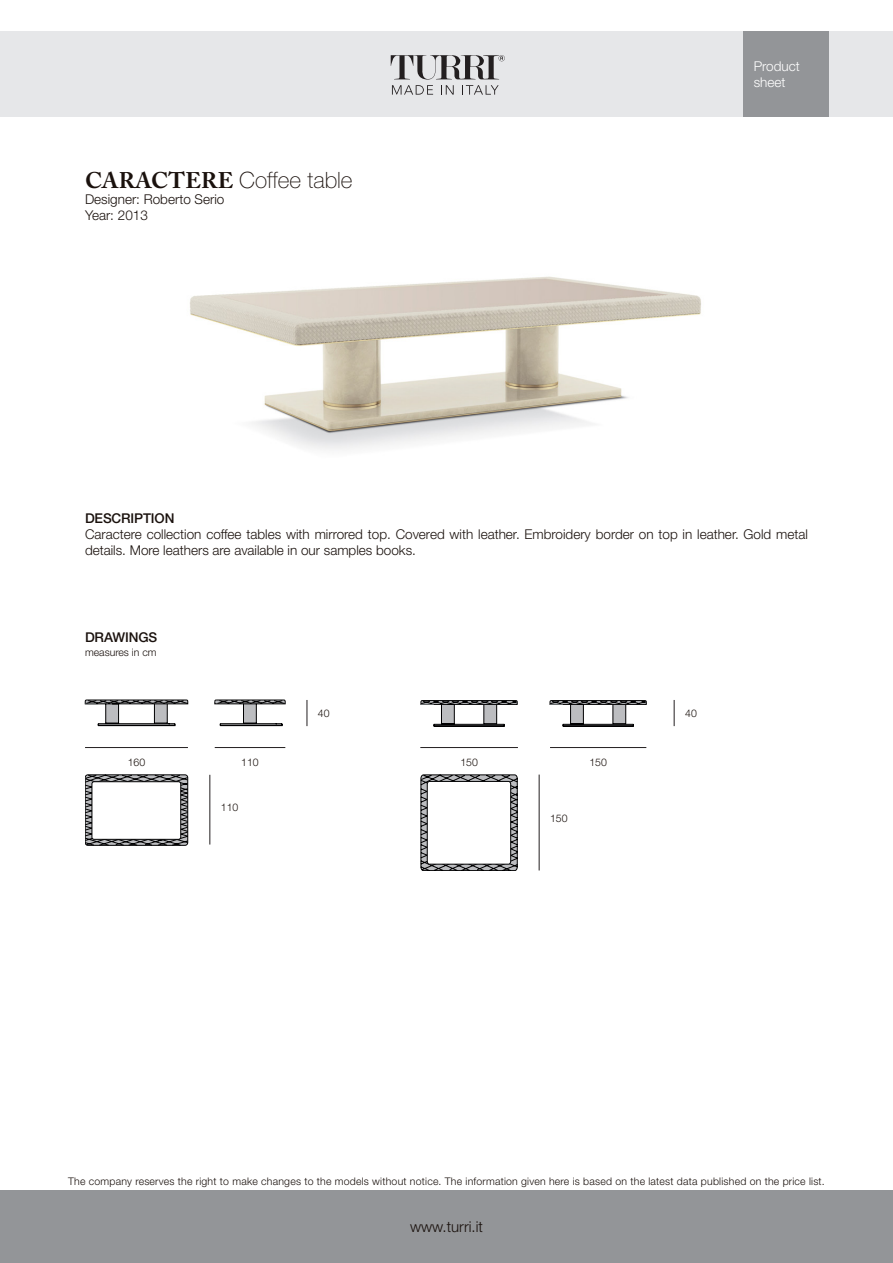
<style>
.page{position:relative;width:893px;height:1263px;background:#fff}
.page>*{position:absolute;margin:0;border:0;box-sizing:border-box;transform-origin:0 0}
.t1{font:100 22.5px "Helvetica Neue";color:#1a110d}
.t2{font:300 15px "Helvetica Neue";color:#1a110d}
.t3{font:300 13.5px/16.2px "Helvetica Neue";color:#1a110d}
.t4{font:500 13.5px "Helvetica Neue";letter-spacing:-.01em;color:#1a110d}
.t5{font:300 13.5px/16.2px "Helvetica Neue";color:#fff}
.t6{font:300 10.5px "Helvetica Neue";letter-spacing:.02em;color:#1a110d}
.t7{font:300 10.5px "Helvetica Neue";color:#1a110d}
.s1{font-family:"Adobe Caslon Pro";font-weight:700}
</style>
<div class="page">
<div style="left:0;top:32px;width:893px;height:85px;background:#e6e7e9"></div>
<div style="left:0;top:1191px;width:893px;height:72px;background:#939598"></div>
<div style="left:743px;top:32px;width:85px;height:85px;background:#939598"></div>
<svg style="left:391px;top:55px;width:114px;height:40px"></svg>
<img style="left:190px;top:276px;width:511px;height:174px">
<hr style="left:85px;top:747px;width:103px;height:1px;background:#231f20">
<hr style="left:420px;top:747px;width:98px;height:1px;background:#231f20">
<hr style="left:215px;top:747px;width:70px;height:1px;background:#231f20">
<hr style="left:550px;top:747px;width:96px;height:1px;background:#231f20">
<svg style="left:307px;top:700px;width:1px;height:26px"></svg>
<hr style="left:209px;top:775px;width:1px;height:69px;background:#231f20">
<svg style="left:674px;top:700px;width:1px;height:26px"></svg>
<hr style="left:539px;top:774px;width:1px;height:96px;background:#231f20">
<svg style="left:85px;top:700px;width:104px;height:27px"></svg>
<svg style="left:421px;top:700px;width:96px;height:26px"></svg>
<svg style="left:421px;top:775px;width:96px;height:96px"></svg>
<svg style="left:550px;top:700px;width:96px;height:26px"></svg>
<svg style="left:85px;top:774px;width:104px;height:71px;background:#616264"></svg>
<div style="left:92px;top:782px;width:89px;height:57px;background:#fff;border-radius:2px"></div>
<div style="left:92px;top:782px;width:89px;height:57px;border:1px solid #000001;border-radius:2px"></div>
<svg style="left:214px;top:700px;width:71px;height:27px"></svg>
<p class="t1" style="left:85px;top:167px;width:269px"><span class="s1">CARACTERE</span> Coffee table</p>
<p class="t3" style="left:85px;top:191px;width:141px">Designer: Roberto Serio</p>
<p class="t3" style="left:85px;top:207px;width:64px">Year: 2013</p>
<p class="t5" style="left:754px;top:58px;width:48px">Product sheet</p>
<p class="t4" style="left:85px;top:510px;width:91px">DESCRIPTION</p>
<p class="t3" style="left:85px;top:526px;width:724px">Caractere collection coffee tables with mirrored top. Covered with leather. Embroidery border on top in leather. Gold metal details. More leathers are available in our samples books.</p>
<p class="t4" style="left:85px;top:629px;width:74px">DRAWINGS</p>
<p class="t7" style="left:85px;top:645px;width:73px">measures in cm</p>
<p class="t6" style="left:318px;top:707px;width:13px">40</p>
<p class="t6" style="left:128px;top:756px;width:19px">160</p>
<p class="t6" style="left:241px;top:756px;width:19px">110</p>
<p class="t6" style="left:460px;top:756px;width:19px">150</p>
<p class="t6" style="left:589px;top:756px;width:19px">150</p>
<p class="t6" style="left:221px;top:801px;width:19px">110</p>
<p class="t6" style="left:550px;top:812px;width:19px">150</p>
<p class="t6" style="left:685px;top:707px;width:13px">40</p>
<p class="t6" style="left:68px;top:1175px;width:758px">The company reserves the right to make changes to the models without notice. The information given here is based on the latest data published on the price list.</p>
<p class="t2" style="left:410px;top:1217px;width:74px">www.turri.it</p>
</div>
